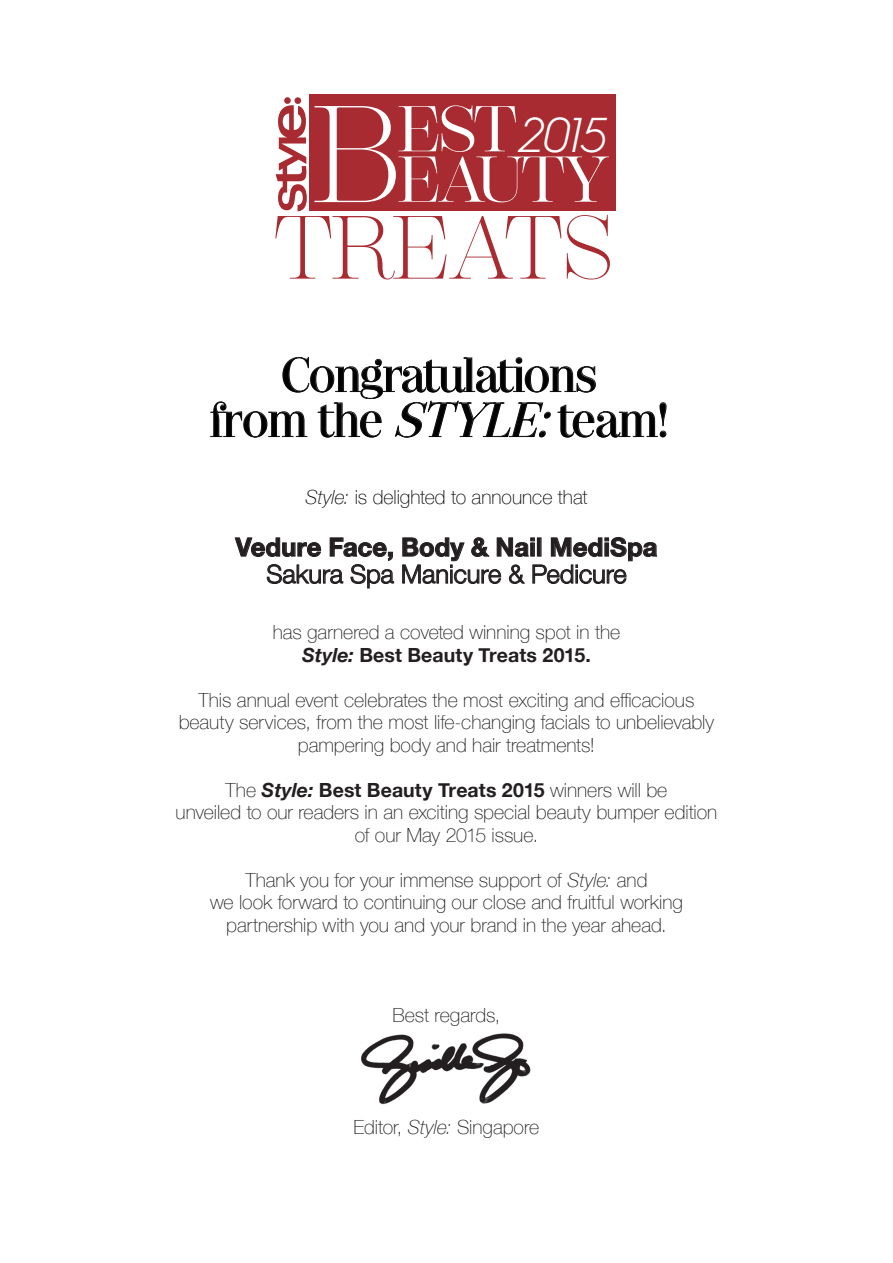
<style>
.page{position:relative;width:893px;height:1263px;background:#fff}
.page>*{position:absolute;margin:0;border:0;box-sizing:border-box;transform-origin:0 0}
.t1{font:200 89.4px "Encorpada Classic";letter-spacing:-.05em;color:#a72b30}
.t2{font:300 64.5px/50.4px "Encorpada Classic";letter-spacing:-.075em;color:#fff}
.t3{font:italic 300 49.05px "Hurme Geometric Sans 4";color:#fff}
.t4{font:500 48px/45px "Narziss";letter-spacing:-.04em;color:#020101;text-align:center}
.t5{font:700 25.5px/27px "Helvetica Neue LT Std";letter-spacing:.005em;color:#231f20;text-align:center}
.t6{font:100 19.5px/22.5px "Helvetica Neue";color:#231f20;text-align:center}
.t7{font:100 19.5px "Helvetica Neue";letter-spacing:-.005em;color:#020101}
.s1{font-weight:200;font-size:137.25px}
.s2{font-style:italic}
.s3{font-weight:300}
.s4{font-weight:700;font-style:italic}
.s5{font-weight:700}
</style>
<div class="page">
<svg style="left:210px;top:357px;width:456px;height:80px"></svg>
<img style="left:361px;top:1033px;width:170px;height:72px">
<div style="left:309px;top:94px;width:306px;height:116px;background:#a72b30"></div>
<svg style="left:276px;top:105px;width:31px;height:106px"></svg>
<div style="left:284px;top:97px;width:7px;height:7px;background:#a72b30;border-radius:50%"></div>
<div style="left:294px;top:97px;width:7px;height:7px;background:#a72b30;border-radius:50%"></div>
<svg style="left:235px;top:537px;width:159px;height:51px"></svg>
<svg style="left:402px;top:537px;width:255px;height:47px"></svg>
<h2 class="t2" style="left:397px;top:104px;width:214px;text-indent:-86px"><span class="s1">B</span>EST<br>EAUTY</h2>
<h3 class="t3" style="left:520px;top:102px;width:89px">2015</h3>
<h1 class="t1" style="left:272px;top:188px;width:344px">TREATS</h1>
<h3 class="t4" style="left:210px;top:351px;width:460px">Congratulations<br>from the <span class="s2">STYLE:</span>team!</h3>
<p class="t7" style="left:305px;top:482px;width:284px"><span class="s2">Style:</span> is delighted to announce that</p>
<p class="t5" style="left:236px;top:533px;width:423px">Vedure Face, Body &amp; Nail MediSpa<br><span class="s3">Sakura Spa Manicure &amp; Pedicure</span></p>
<p class="t6" style="left:273px;top:620px;width:349px">has garnered a coveted winning spot in the<br><span class="s4">Style:</span> <span class="s5">Best Beauty Treats 2015.</span></p>
<p class="t6" style="left:179px;top:687px;width:537px">This annual event celebrates the most exciting and efficacious beauty services, from the most life-changing facials to unbelievably pampering body and hair treatments!</p>
<p class="t6" style="left:176px;top:777px;width:543px">The <span class="s4">Style:</span> <span class="s5">Best Beauty Treats 2015</span> winners will be<br>unveiled to our readers in an exciting special beauty bumper edition of our May 2015 issue.</p>
<p class="t6" style="left:210px;top:867px;width:474px">Thank you for your immense support of <span class="s2">Style:</span> and<br>we look forward to continuing our close and fruitful working partnership with you and your brand in the year ahead.</p>
<p class="t6" style="left:393px;top:1002px;width:109px">Best regards,</p>
<p class="t6" style="left:354px;top:1115px;width:187px">Editor, <span class="s2">Style:</span> Singapore</p>
</div>
